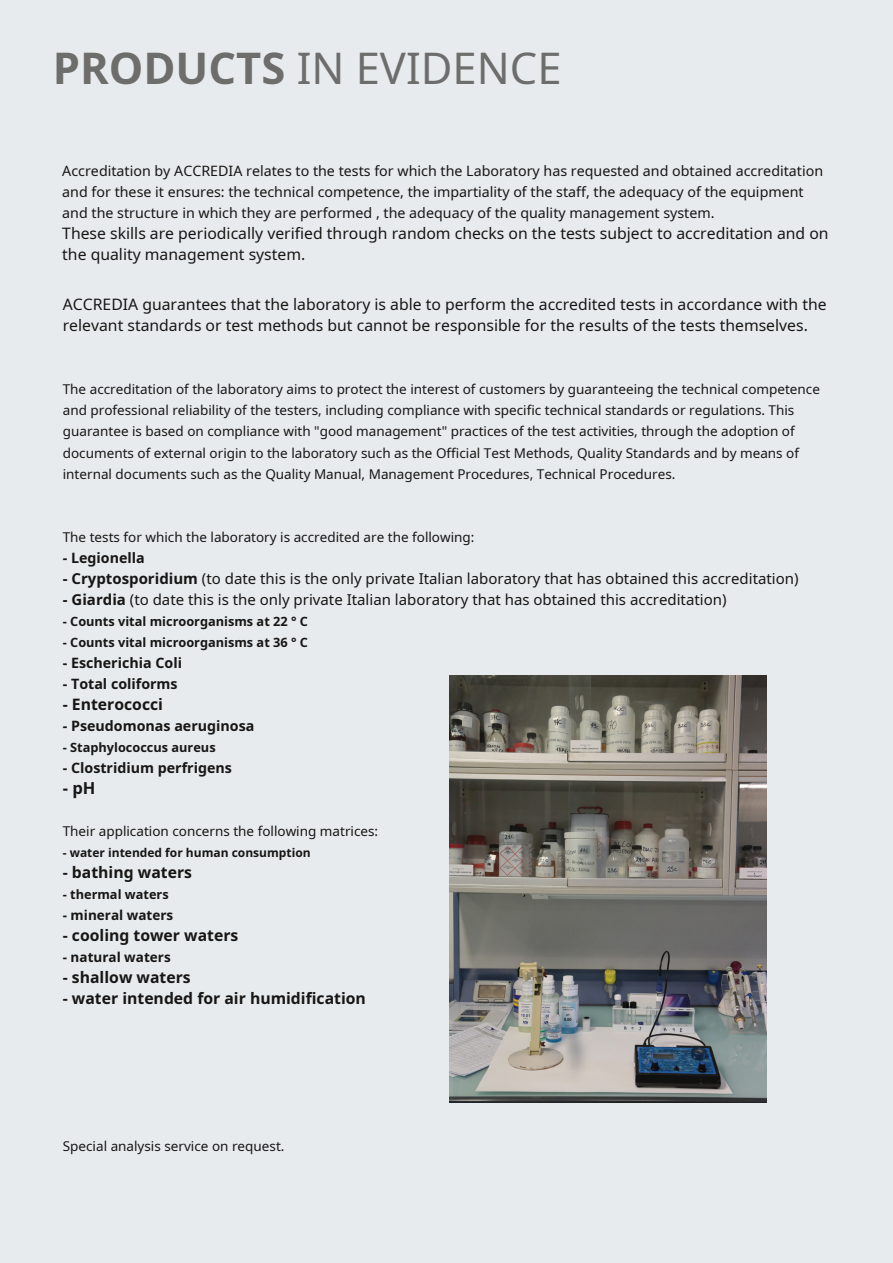
<style>
.page{position:relative;width:893px;height:1263px;background:#e7ebed}
.page>*{position:absolute;margin:0;border:0;box-sizing:border-box;transform-origin:0 0}
.t1{font:43.5px "Noto Sans";color:#6d6d6c}
.t2{font:700 16.5px "Noto Sans";color:#171615}
.t3{font:15.75px/21px "Noto Sans";color:#171615}
.t4{font:700 15.75px "Noto Sans";color:#171615}
.t5{font:15px "Noto Sans";color:#171615}
.t6{font:14.25px/21px "Noto Sans";color:#171615}
.t7{font:700 14.25px "Noto Sans";color:#171615}
.t8{font:13.5px/21px "Noto Sans";color:#171615}
.t9{font:700 13.5px "Noto Sans";color:#171615}
.t10{font:700 12.75px "Noto Sans";color:#171615}
.t11{font:700 12px "Noto Sans";color:#171615}
.s1{font-weight:700}
</style>
<div class="page">
<img style="left:449px;top:675px;width:317px;height:428px">
<h1 class="t1" style="left:53px;top:38px;width:510px"><span class="s1">PRODUCTS</span> IN EVIDENCE</h1>
<p class="t6" style="left:62px;top:160px;width:762px">Accreditation by ACCREDIA relates to the tests for which the Laboratory has requested and obtained accreditation and for these it ensures: the technical competence, the impartiality of the staff, the adequacy of the equipment and the structure in which they are performed , the adequacy of the quality management system.</p>
<p class="t3" style="left:62px;top:222px;width:768px">These skills are periodically verified through random checks on the tests subject to accreditation and on the quality management system.</p>
<p class="t3" style="left:63px;top:294px;width:765px">ACCREDIA guarantees that the laboratory is able to perform the accredited tests in accordance with the relevant standards or test methods but cannot be responsible for the results of the tests themselves.</p>
<p class="t8" style="left:63px;top:379px;width:759px">The accreditation of the laboratory aims to protect the interest of customers by guaranteeing the technical competence and professional reliability of the testers, including compliance with specific technical standards or regulations. This guarantee is based on compliance with "good management" practices of the test activities, through the adoption of documents of external origin to the laboratory such as the Official Test Methods, Quality Standards and by means of internal documents such as the Quality Manual, Management Procedures, Technical Procedures.</p>
<p class="t8" style="left:63px;top:526px;width:413px">The tests for which the laboratory is accredited are the following:</p>
<p class="t7" style="left:63px;top:547px;width:84px">- Legionella</p>
<p class="t5" style="left:63px;top:567px;width:737px"><span class="s1">- Cryptosporidium</span> (to date this is the only private Italian laboratory that has obtained this accreditation)</p>
<p class="t5" style="left:63px;top:588px;width:665px"><span class="s1">- Giardia</span> (to date this is the only private Italian laboratory that has obtained this accreditation)</p>
<p class="t10" style="left:63px;top:612px;width:247px">- Counts vital microorganisms at 22 ° C</p>
<p class="t10" style="left:63px;top:633px;width:247px">- Counts vital microorganisms at 36 ° C</p>
<p class="t7" style="left:63px;top:652px;width:121px">- Escherichia Coli</p>
<p class="t7" style="left:63px;top:673px;width:116px">- Total coliforms</p>
<p class="t4" style="left:63px;top:693px;width:102px">- Enterococci</p>
<p class="t7" style="left:63px;top:715px;width:193px">- Pseudomonas aeruginosa</p>
<p class="t10" style="left:63px;top:738px;width:154px">- Staphylococcus aureus</p>
<p class="t7" style="left:63px;top:757px;width:171px">- Clostridium perfrigens</p>
<p class="t2" style="left:63px;top:776px;width:34px">- pH</p>
<p class="t8" style="left:63px;top:820px;width:317px">Their application concerns the following matrices:</p>
<p class="t11" style="left:63px;top:844px;width:249px">- water intended for human consumption</p>
<p class="t4" style="left:63px;top:861px;width:131px">- bathing waters</p>
<p class="t10" style="left:63px;top:885px;width:107px">- thermal waters</p>
<p class="t9" style="left:63px;top:905px;width:112px">- mineral waters</p>
<p class="t4" style="left:63px;top:924px;width:177px">- cooling tower waters</p>
<p class="t9" style="left:63px;top:947px;width:109px">- natural waters</p>
<p class="t4" style="left:63px;top:966px;width:129px">- shallow waters</p>
<p class="t4" style="left:63px;top:987px;width:305px">- water intended for air humidification</p>
<p class="t8" style="left:63px;top:1135px;width:223px">Special analysis service on request.</p>
</div>
